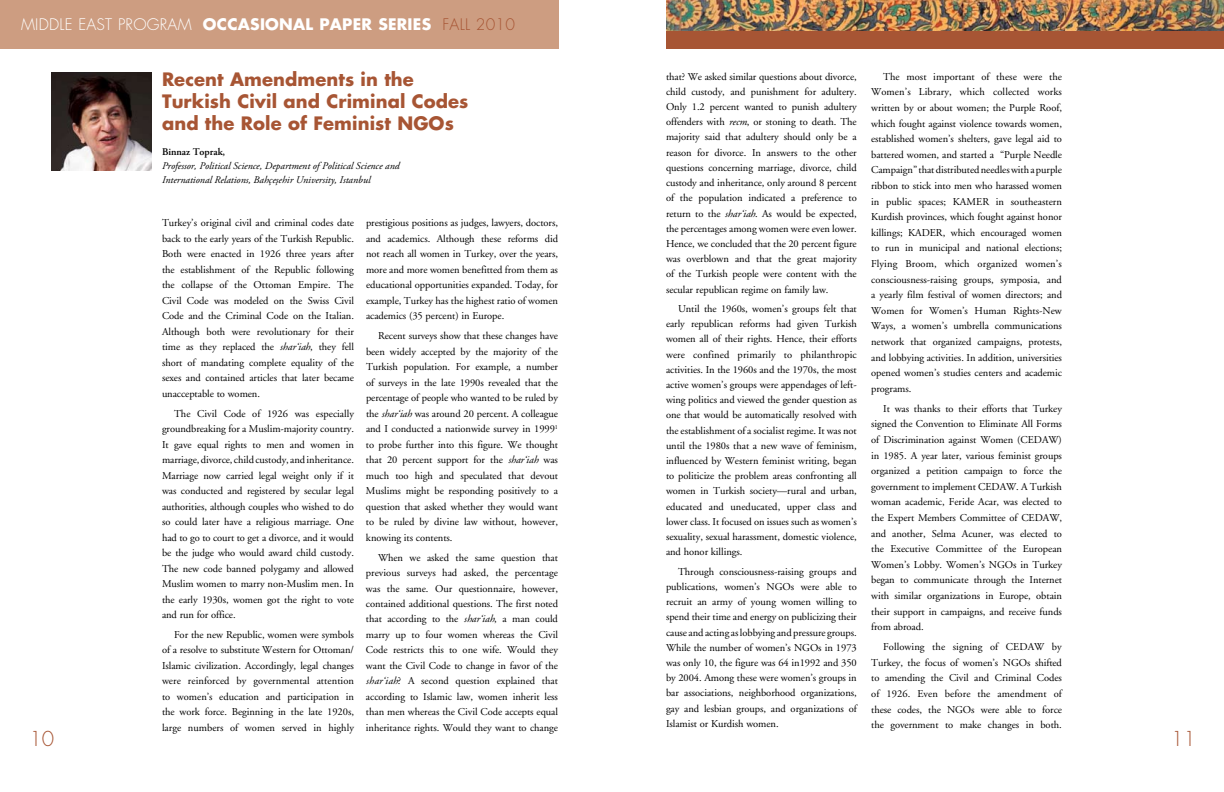
<style>
.page{position:relative;width:1224px;height:792px;background:#fff}
.page>*{position:absolute;margin:0;border:0;box-sizing:border-box;transform-origin:0 0}
.t1{font:300 20px "Futura";color:#a75534}
.t2{font:700 18px/21.6px "Futura";letter-spacing:.005em;color:#a75534}
.t3{font:700 15.5px "Futura";letter-spacing:.015em;color:#fff}
.t4{font:10.5px/15.5px "Adobe Garamond";letter-spacing:-.005em;color:#000;text-align:justify}
.t5{font:italic 10.2px/13.9px "Adobe Garamond Pro";color:#000}
.t6{font:600 10.2px "Adobe Garamond Pro";color:#000}
.s1{font-weight:300}
.s2{font-weight:300;color:#a75534}
.s3{font-style:italic}
</style>
<div class="page">
<div style="left:0;top:0;width:558px;height:49px;background:#cd9d81"></div>
<img style="left:666px;top:0;width:558px;height:31px">
<div style="left:666px;top:31px;width:558px;height:18px;background:#a75534"></div>
<img style="left:51px;top:72px;width:100px;height:99px">
<h3 class="t3" style="left:21px;top:14px;width:495px"><span class="s1">MIDDLE EAST PROGRAM</span> OCCASIONAL PAPER SERIES <span class="s2">FALL 2010</span></h3>
<h2 class="t2" style="left:162px;top:68px;width:308px">Recent Amendments in the<br>Turkish Civil and Criminal Codes and the Role of Feminist NGOs</h2>
<p class="t4" style="left:666px;top:69px;width:192px;line-height:15.2px">that? We asked similar questions about divorce, child custody, and punishment for adultery.<br>Only 1.2 percent wanted to punish adultery offenders with <span class="s3">recm</span>, or stoning to death. The majority said that adultery should only be a reason for divorce. In answers to the other questions concerning marriage, divorce, child custody and inheritance, only around 8 percent of the population indicated a preference to return to the <span class="s3">shar‘iah</span>. As would be expected, the percentages among women were even lower.<br>Hence, we concluded that the 20 percent figure was overblown and that the great majority of the Turkish people were content with the secular republican regime on family law.</p>
<p class="t4" style="left:666px;top:301px;width:192px;line-height:15.2px;text-indent:12px">Until the 1960s, women’s groups felt that early republican reforms had given Turkish women all of their rights. Hence, their efforts were confined primarily to philanthropic activities. In the 1960s and the 1970s, the most active women’s groups were appendages of left&shy;wing politics and viewed the gender question as one that would be automatically resolved with the establishment of a socialist regime. It was not until the 1980s that a new wave of feminism, influenced by Western feminist writing, began to politicize the problem areas confronting all women in Turkish society—rural and urban, educated and uneducated, upper class and lower class. It focused on issues such as women’s sexuality, sexual harassment, domestic violence, and honor killings.</p>
<p class="t4" style="left:666px;top:564px;width:192px;line-height:15.2px;text-indent:12px">Through consciousness-raising groups and publications, women’s NGOs were able to recruit an army of young women willing to spend their time and energy on publicizing their cause and acting as lobbying and pressure groups.<br>While the number of women’s NGOs in 1973 was only 10, the figure was 64 in1992 and 350 by 2004. Among these were women’s groups in bar associations, neighborhood organizations, gay and lesbian groups, and organizations of Islamist or Kurdish women.</p>
<p class="t4" style="left:871px;top:69px;width:192px;text-indent:12px">The most important of these were the Women’s Library, which collected works written by or about women; the Purple Roof, which fought against violence towards women, established women’s shelters, gave legal aid to battered women, and started a “Purple Needle Campaign” that distributed needles with a purple ribbon to stick into men who harassed women in public spaces; KAMER in southeastern Kurdish provinces, which fought against honor killings; KADER, which encouraged women to run in municipal and national elections; Flying Broom, which organized women’s consciousness-raising groups, symposia, and a yearly film festival of women directors; and Women for Women’s Human Rights-New Ways, a women’s umbrella communications network that organized campaigns, protests, and lobbying activities. In addition, universities opened women’s studies centers and academic programs.</p>
<p class="t4" style="left:871px;top:401px;width:192px;text-indent:12px">It was thanks to their efforts that Turkey signed the Convention to Eliminate All Forms of Discrimination against Women (CEDAW) in 1985. A year later, various feminist groups organized a petition campaign to force the government to implement CEDAW. A Turkish woman academic, Feride Acar, was elected to the Expert Members Committee of CEDAW, and another, Selma Acuner, was elected to the Executive Committee of the European Women’s Lobby. Women’s NGOs in Turkey began to communicate through the Internet with similar organizations in Europe, obtain their support in campaigns, and receive funds from abroad.</p>
<p class="t4" style="left:871px;top:639px;width:192px;text-indent:12px">Following the signing of CEDAW by Turkey, the focus of women’s NGOs shifted to amending the Civil and Criminal Codes of 1926. Even before the amendment of these codes, the NGOs were able to force the government to make changes in both.</p>
<p class="t6" style="left:162px;top:146px;width:65px">Binnaz Toprak,</p>
<p class="t5" style="left:162px;top:159px;width:239px">Professor, Political Science, Department of Political Science and<br>International Relations, Bahçeşehir University, Istanbul</p>
<p class="t4" style="left:366px;top:216px;width:194px">prestigious positions as judges, lawyers, doctors, and academics. Although these reforms did not reach all women in Turkey, over the years, more and more women benefitted from them as educational opportunities expanded. Today, for example, Turkey has the highest ratio of women academics (35 percent) in Europe.</p>
<p class="t4" style="left:366px;top:328px;width:194px;text-indent:12px">Recent surveys show that these changes have been widely accepted by the majority of the Turkish population. For example, a number of surveys in the late 1990s revealed that the percentage of people who wanted to be ruled by the <span class="s3">shar‘iah</span> was around 20 percent. A colleague and I conducted a nationwide survey in 1999<sup>1 </sup>to probe further into this figure. We thought that 20 percent support for the <span class="s3">shar‘iah</span> was much too high and speculated that devout Muslims might be responding positively to a question that asked whether they would want to be ruled by divine law without, however, knowing its contents.</p>
<p class="t4" style="left:366px;top:550px;width:194px;text-indent:12px">When we asked the same question that previous surveys had asked, the percentage was the same. Our questionnaire, however, contained additional questions. The first noted that according to the <span class="s3">shar‘iah</span>, a man could marry up to four women whereas the Civil Code restricts this to one wife. Would they want the Civil Code to change in favor of the <span class="s3">shar‘iah</span>? A second question explained that according to Islamic law, women inherit less than men whereas the Civil Code accepts equal inheritance rights. Would they want to change</p>
<p class="t4" style="left:162px;top:216px;width:194px">Turkey’s original civil and criminal codes date back to the early years of the Turkish Republic.<br>Both were enacted in 1926 three years after the establishment of the Republic following the collapse of the Ottoman Empire. The Civil Code was modeled on the Swiss Civil Code and the Criminal Code on the Italian.<br>Although both were revolutionary for their time as they replaced the <span class="s3">shar‘iah</span>, they fell short of mandating complete equality of the sexes and contained articles that later became unacceptable to women.</p>
<p class="t4" style="left:162px;top:406px;width:194px;text-indent:12px">The Civil Code of 1926 was especially groundbreaking for a Muslim-majority country.<br>It gave equal rights to men and women in marriage, divorce, child custody, and inheritance.<br>Marriage now carried legal weight only if it was conducted and registered by secular legal authorities, although couples who wished to do so could later have a religious marriage. One had to go to court to get a divorce, and it would be the judge who would award child custody.<br>The new code banned polygamy and allowed Muslim women to marry non-Muslim men. In the early 1930s, women got the right to vote and run for office.</p>
<p class="t4" style="left:162px;top:627px;width:194px;text-indent:12px">For the new Republic, women were symbols of a resolve to substitute Western for Ottoman/ Islamic civilization. Accordingly, legal changes were reinforced by governmental attention to women’s education and participation in the work force. Beginning in the late 1920s, large numbers of women served in highly</p>
<h1 class="t1" style="left:30px;top:726px;width:26px">10</h1>
<h1 class="t1" style="left:1171px;top:726px;width:26px">11</h1>
</div>
